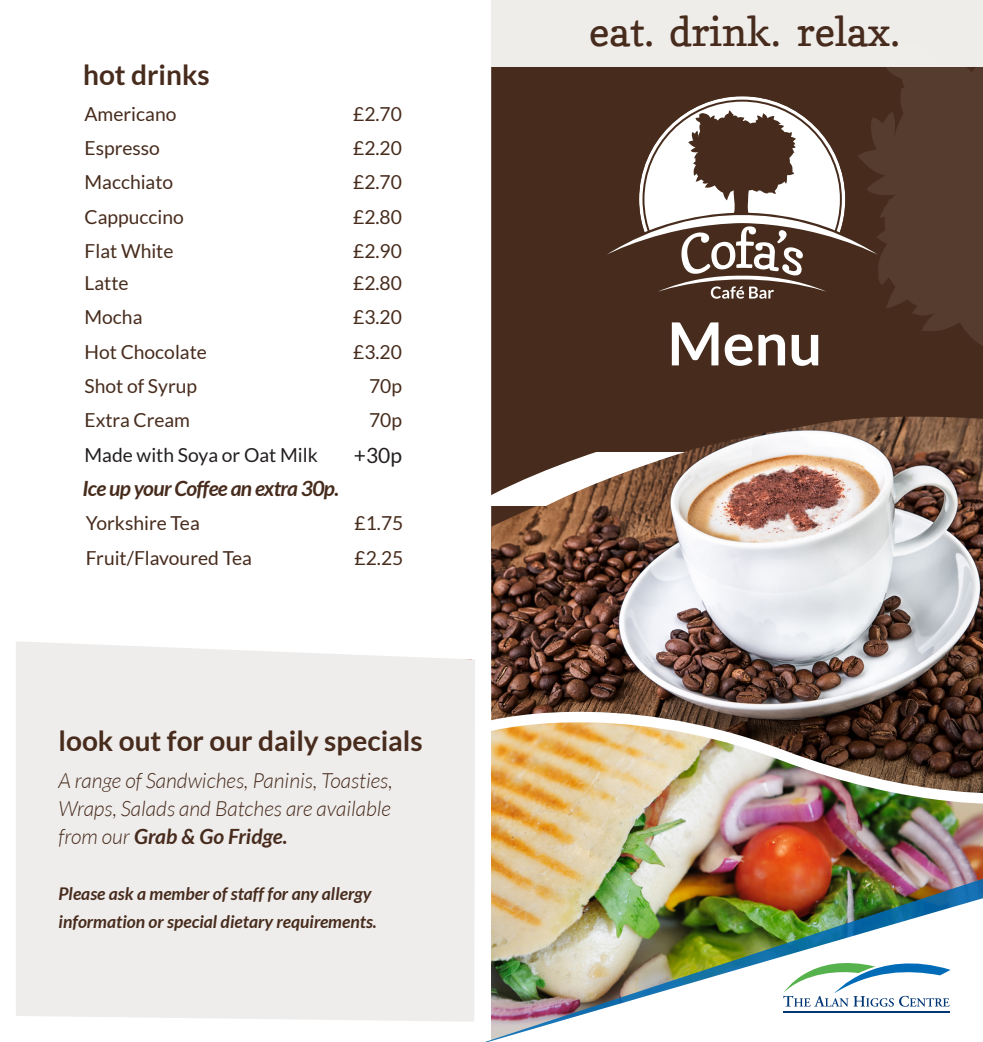
<style>
.page{position:relative;width:983px;height:1042px;background:#fff}
.page>*{position:absolute;margin:0;border:0;box-sizing:border-box;transform-origin:0 0}
.t1{font:700 59.5px "Lato";color:#fff}
.t2{font:40.07px "Copse";color:#472c1d}
.t3{font:700 28px "Lato";color:#472c1d}
.t4{font:italic 300 21px/28.2px "Lato";color:#472c1d;text-align:justify}
.t5{font:italic 700 21px "Lato";letter-spacing:-.03em;color:#472c1d}
.t6{font:21px "Lato";color:#231f20}
.t7{font:19.25px "Lato";color:#472c1d}
.t8{font:19.25px "Lato";color:#231f20}
.t9{font:italic 700 17.5px/28.2px "Lato";color:#472c1d}
.s1{font-weight:700}
</style>
<div class="page">
<div style="left:491px;top:66px;width:366px;height:351px;background:#472c1d"></div>
<div style="left:491px;top:0;width:491px;height:66px;background:#efedea"></div>
<img style="left:491px;top:417px;width:491px;height:261px">
<svg style="left:606px;top:96px;width:251px;height:203px"></svg>
<img style="left:491px;top:678px;width:491px;height:195px">
<svg style="left:857px;top:66px;width:125px;height:386px;background:#54392a"></svg>
<img style="left:491px;top:452px;width:491px;height:53px">
<div style="left:16px;top:641px;width:459px;height:232px;background:#efedec"></div>
<svg style="left:16px;top:873px;width:966px;height:169px;background:#e7e1db"></svg>
<img style="left:488px;top:898px;width:494px;height:144px">
<hr style="left:783px;top:1011px;width:166px;height:1px;background:#013775">
<svg style="left:782px;top:963px;width:168px;height:43px"></svg>
<p class="t3" style="left:83px;top:58px;width:128px">hot drinks</p>
<p class="t7" style="left:84px;top:103px;width:93px">Americano</p>
<p class="t7" style="left:353px;top:103px;width:50px">£2.70</p>
<p class="t7" style="left:84px;top:137px;width:77px">Espresso</p>
<p class="t7" style="left:353px;top:137px;width:50px">£2.20</p>
<p class="t7" style="left:84px;top:172px;width:90px">Macchiato</p>
<p class="t7" style="left:353px;top:172px;width:50px">£2.70</p>
<p class="t7" style="left:84px;top:206px;width:101px">Cappuccino</p>
<p class="t7" style="left:353px;top:206px;width:50px">£2.80</p>
<p class="t7" style="left:84px;top:240px;width:90px">Flat White</p>
<p class="t7" style="left:353px;top:240px;width:50px">£2.90</p>
<p class="t7" style="left:84px;top:272px;width:46px">Latte</p>
<p class="t7" style="left:353px;top:272px;width:50px">£2.80</p>
<p class="t7" style="left:84px;top:306px;width:59px">Mocha</p>
<p class="t7" style="left:353px;top:306px;width:50px">£3.20</p>
<p class="t7" style="left:84px;top:341px;width:124px">Hot Chocolate</p>
<p class="t7" style="left:353px;top:341px;width:50px">£3.20</p>
<p class="t7" style="left:84px;top:375px;width:114px">Shot of Syrup</p>
<p class="t7" style="left:369px;top:375px;width:34px">70p</p>
<p class="t7" style="left:84px;top:410px;width:107px">Extra Cream</p>
<p class="t7" style="left:369px;top:410px;width:34px">70p</p>
<p class="t8" style="left:84px;top:444px;width:235px">Made with Soya or Oat Milk</p>
<p class="t6" style="left:354px;top:444px;width:50px">+30p</p>
<p class="t5" style="left:82px;top:476px;width:258px">Ice up your Coffee an extra 30p.</p>
<p class="t7" style="left:86px;top:513px;width:115px">Yorkshire Tea</p>
<p class="t7" style="left:354px;top:513px;width:50px">£1.75</p>
<p class="t7" style="left:86px;top:547px;width:167px">Fruit/Flavoured Tea</p>
<p class="t7" style="left:354px;top:547px;width:50px">£2.25</p>
<p class="t3" style="left:58px;top:725px;width:365px">look out for our daily specials</p>
<p class="t4" style="left:58px;top:766px;width:335px">A range of Sandwiches, Paninis, Toasties, Wraps, Salads and Batches are available from our <span class="s1">Grab &amp; Go Fridge.</span></p>
<p class="t9" style="left:58px;top:880px;width:320px">Please ask a member of staff for any allergy information or special dietary requirements.</p>
<h2 class="t2" style="left:589px;top:7px;width:312px">eat. drink. relax.</h2>
<p class="t1" style="left:667px;top:310px;width:156px">Menu</p>
</div>
